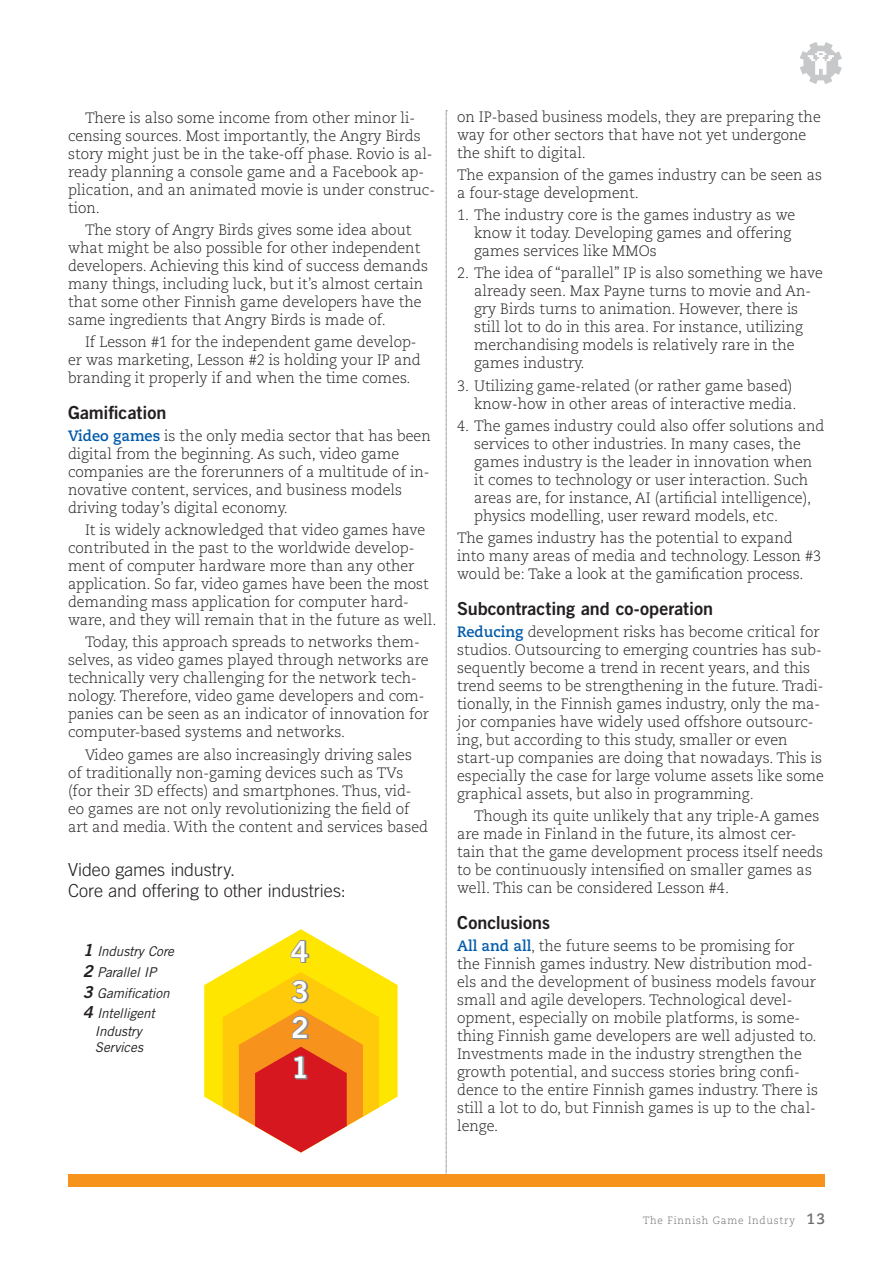
<style>
.page{position:relative;width:893px;height:1263px;background:#fff}
.page>*{position:absolute;margin:0;border:0;box-sizing:border-box;transform-origin:0 0}
.t1{font:29.1px "Trade Gothic LT Std Bd 2";color:#fff}
.t2{font:18px "Trade Gothic LT Std Bd 2";letter-spacing:-.005em;color:#231f20}
.t3{font:300 18px/21px "Trade Gothic LT Std";letter-spacing:-.005em;color:#231f20}
.t4{font:300 15px/18px "Caecilia";color:#231f20}
.t5{font:italic 13.5px/20.7px "Trade Gothic LT Std";letter-spacing:-.01em;color:#231f20}
.t6{font:300 10.5px "Caecilia";letter-spacing:.075em;color:#6c6d70}
.s1{font-weight:700;color:#015aaa}
.s2{font-family:"Trade Gothic LT Std Bd 2 Obl";font-style:normal;font-size:16.5px}
.s3{font-weight:700;font-size:15px}
</style>
<div class="page">
<svg style="left:800px;top:42px;width:42px;height:42px"></svg>
<svg style="left:446px;top:111px;width:1px;height:1076px"></svg>
<svg style="left:204px;top:929px;width:194px;height:223px"></svg>
<div style="left:68px;top:1174px;width:757px;height:12px;background:#f7931d"></div>
<p class="t4" style="left:68px;top:109px;width:369px;text-indent:17px">There is also some income from other minor li&shy;censing sources. Most importantly, the Angry Birds story might just be in the take-off phase. Rovio is al&shy;ready planning a console game and a Facebook ap&shy;plication, and an animated movie is under construc&shy;tion.</p>
<p class="t4" style="left:68px;top:221px;width:361px;text-indent:17px">The story of Angry Birds gives some idea about what might be also possible for other independent developers. Achieving this kind of success demands many things, including luck, but it’s almost certain that some other Finnish game developers have the same ingredients that Angry Birds is made of.</p>
<p class="t4" style="left:68px;top:333px;width:354px;text-indent:17px">If Lesson #1 for the independent game develop&shy;er was marketing, Lesson #2 is holding your IP and branding it properly if and when the time comes.</p>
<p class="t2" style="left:68px;top:401px;width:100px">Gamification</p>
<p class="t4" style="left:68px;top:427px;width:364px"><span class="s1">Video games</span> is the only media sector that has been digital from the beginning. As such, video game companies are the forerunners of a multitude of in&shy;novative content, services, and business models driving today’s digital economy.</p>
<p class="t4" style="left:68px;top:521px;width:370px;text-indent:17px">It is widely acknowledged that video games have contributed in the past to the worldwide develop&shy;ment of computer hardware more than any other application. So far, video games have been the most demanding mass application for computer hard&shy;ware, and they will remain that in the future as well.</p>
<p class="t4" style="left:68px;top:633px;width:363px;text-indent:17px">Today, this approach spreads to networks them&shy;selves, as video games played through networks are technically very challenging for the network tech&shy;nology. Therefore, video game developers and com&shy;panies can be seen as an indicator of innovation for computer-based systems and networks.</p>
<p class="t4" style="left:68px;top:746px;width:361px;text-indent:17px">Video games are also increasingly driving sales of traditionally non-gaming devices such as TVs (for their 3D effects) and smartphones. Thus, vid&shy;eo games are not only revolutionizing the field of art and media. With the content and services based</p>
<p class="t3" style="left:68px;top:859px;width:279px">Video games industry.<br>Core and offering to other industries:</p>
<p class="t5" style="left:83px;top:941px;width:92px"><span class="s2">1</span> Industry Core</p>
<h1 class="t1" style="left:291px;top:933px;width:19px">4</h1>
<p class="t5" style="left:83px;top:962px;width:88px"><span class="s2">2</span> Parallel IP<br><span class="s2">3</span> Gamification<br><span class="s2">4</span> Intelligent</p>
<p class="t5" style="left:95px;top:1023px;width:50px;line-height:16.2px">Industry<br>Services</p>
<h1 class="t1" style="left:291px;top:973px;width:19px">3</h1>
<h1 class="t1" style="left:291px;top:1009px;width:19px">2</h1>
<h1 class="t1" style="left:291px;top:1049px;width:19px">1</h1>
<p class="t4" style="left:457px;top:108px;width:365px">on IP-based business models, they are preparing the way for other sectors that have not yet undergone the shift to digital.</p>
<p class="t4" style="left:457px;top:166px;width:366px">The expansion of the games industry can be seen as a four-stage development.</p>
<p class="t4" style="left:474px;top:206px;width:323px;text-indent:-17px">1. The industry core is the games industry as we know it today. Developing games and offering games services like MMOs</p>
<p class="t4" style="left:474px;top:264px;width:350px;text-indent:-17px">2. The idea of “parallel” IP is also something we have already seen. Max Payne turns to movie and An&shy;gry Birds turns to animation. However, there is still lot to do in this area. For instance, utilizing merchandising models is relatively rare in the games industry.</p>
<p class="t4" style="left:457px;top:377px;width:341px;text-align:right">3. Utilizing game-related (or rather game based) know-how in other areas of interactive media.</p>
<p class="t4" style="left:474px;top:417px;width:352px;text-indent:-17px">4. The games industry could also offer solutions and services to other industries. In many cases, the games industry is the leader in innovation when it comes to technology or user interaction. Such areas are, for instance, AI (artificial intelligence), physics modelling, user reward models, etc.</p>
<p class="t4" style="left:457px;top:529px;width:366px">The games industry has the potential to expand into many areas of media and technology. Lesson #3 would be: Take a look at the gamification process.</p>
<p class="t2" style="left:457px;top:597px;width:257px">Subcontracting and co-operation</p>
<p class="t4" style="left:457px;top:623px;width:368px"><span class="s1">Reducing</span> development risks has become critical for studios. Outsourcing to emerging countries has sub&shy;sequently become a trend in recent years, and this trend seems to be strengthening in the future. Tradi&shy;tionally, in the Finnish games industry, only the ma&shy;jor companies have widely used offshore outsourc&shy;ing, but according to this study, smaller or even start-up companies are doing that nowadays. This is especially the case for large volume assets like some graphical assets, but also in programming.</p>
<p class="t4" style="left:457px;top:807px;width:367px;text-indent:17px">Though its quite unlikely that any triple-A games are made in Finland in the future, its almost cer&shy;tain that the game development process itself needs to be continuously intensified on smaller games as well. This can be considered Lesson #4.</p>
<p class="t2" style="left:457px;top:911px;width:94px">Conclusions</p>
<p class="t4" style="left:457px;top:937px;width:362px"><span class="s1">All and all</span>, the future seems to be promising for the Finnish games industry. New distribution mod&shy;els and the development of business models favour small and agile developers. Technological devel&shy;opment, especially on mobile platforms, is some&shy;thing Finnish game developers are well adjusted to.<br>Investments made in the industry strengthen the growth potential, and success stories bring confi&shy;dence to the entire Finnish games industry. There is still a lot to do, but Finnish games is up to the chal&shy;lenge.</p>
<p class="t6" style="left:643px;top:1214px;width:184px">The Finnish Game Industry <span class="s3">13</span></p>
</div>
